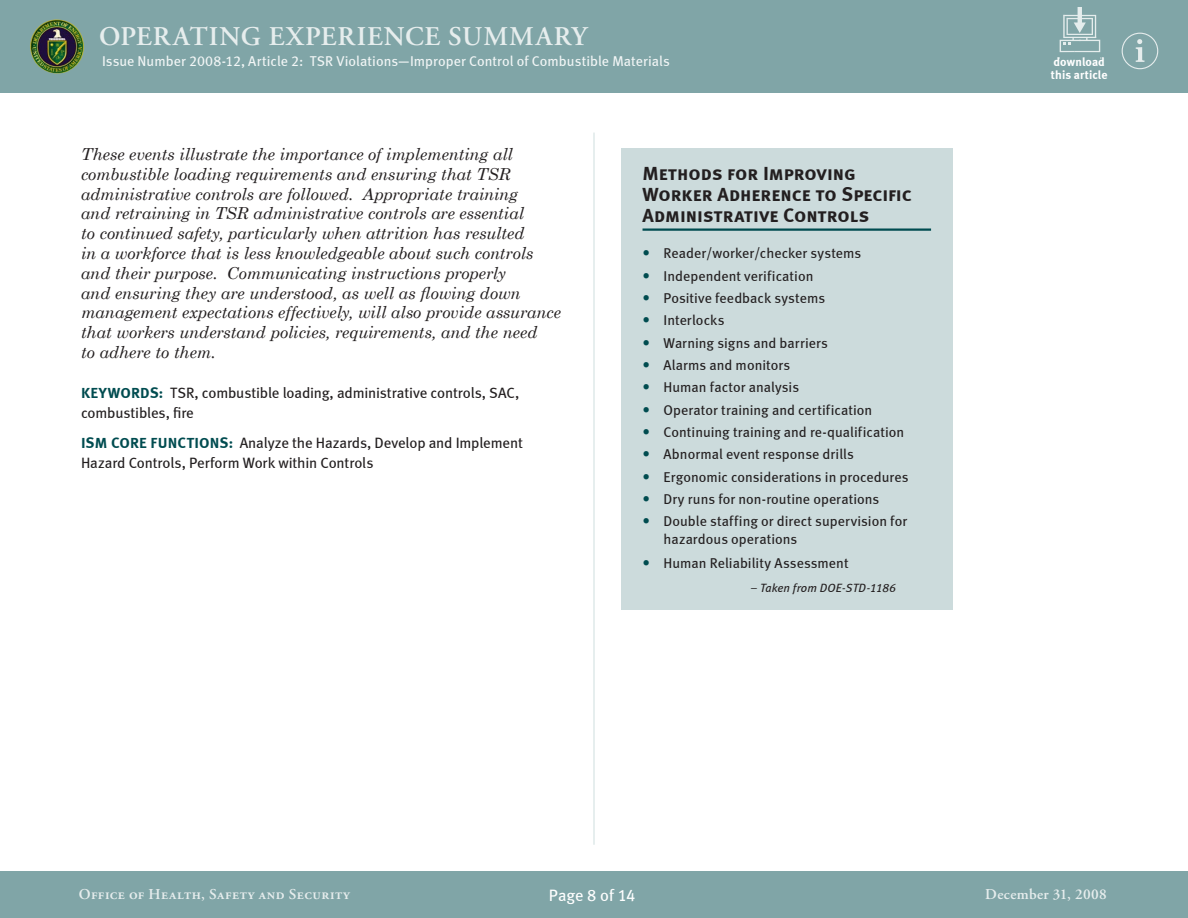
<style>
.page{position:relative;width:1188px;height:918px;background:#fff}
.page>*{position:absolute;margin:0;border:0;box-sizing:border-box;transform-origin:0 0}
.t1{font:600 27px "Adobe Garamond Pro";letter-spacing:.14em;color:#e6eded}
.t2{font:19.5px/21px "Meta Bold Caps";color:#231f20}
.t3{font:italic 16.5px/19.8px "Century Schoolbook";letter-spacing:-.01em;color:#231f20}
.t4{font:16.5px "Meta Book LF";color:#fff}
.t5{font:15px/19.8px "Meta Book LF";letter-spacing:-.01em;color:#231f20}
.t6{font:600 15px "Adobe Garamond Pro";letter-spacing:.03em;color:#e6eded}
.t7{font:14.25px/17.2px "Meta Book LF";letter-spacing:.005em;color:#231f20}
.t8{font:14.25px "Meta Book LF";letter-spacing:.005em;color:#f2f6f6}
.t9{font:italic 12px "Meta Book LF";letter-spacing:.01em;color:#231f20}
.t10{font:12px/13.5px "Meta Bold LF";letter-spacing:.01em;color:#fff}
.s1{font-family:"Meta Bold LF Caps";color:#004c50}
.s2{font-family:"Meta";font-size:15px;color:#004c50}
</style>
<div class="page">
<div style="left:0;top:0;width:1188px;height:92px;background:#80a5a7"></div>
<div style="left:0;top:872px;width:1188px;height:46px;background:#80a5a7"></div>
<img style="left:30px;top:19px;width:54px;height:54px">
<hr style="left:593px;top:133px;width:2px;height:711px;background:#dfe9e9">
<div style="left:621px;top:148px;width:332px;height:461px;background:#ccdbdc"></div>
<hr style="left:643px;top:228px;width:288px;height:3px;background:#004c50">
<hr style="left:1078px;top:8px;width:4px;height:16px;background:#e5eded">
<svg style="left:1060px;top:15px;width:40px;height:37px"></svg>
<div style="left:1122px;top:33px;width:36px;height:36px;border:1px solid #e6eded;border-radius:50%"></div>
<svg style="left:1136px;top:39px;width:8px;height:23px"></svg>
<h1 class="t1" style="left:99px;top:21px;width:487px">Operating Experience Summary</h1>
<p class="t8" style="left:102px;top:53px;width:570px">Issue Number 2008-12, Article 2: TSR Violations—Improper Control of Combustible Materials</p>
<p class="t10" style="left:1051px;top:55px;width:58px">download this article</p>
<p class="t3" style="left:81px;top:143px;width:482px">These events illustrate the importance of implementing all combustible loading requirements and ensuring that TSR administrative controls are followed. Appropriate training<br>and retraining in TSR administrative controls are essential<br>to continued safety, particularly when attrition has resulted<br>in a workforce that is less knowledgeable about such controls and their purpose. Communicating instructions properly<br>and ensuring they are understood, as well as flowing down management expectations effectively, will also provide assurance that workers understand policies, requirements, and the need<br>to adhere to them.</p>
<p class="t5" style="left:81px;top:383px;width:440px"><span class="s1">KEYWORDS:</span> TSR, combustible loading, administrative controls, SAC, combustibles, fire</p>
<p class="t5" style="left:81px;top:433px;width:443px"><span class="s1">ISM CORE FUNCTIONS:</span> Analyze the Hazards, Develop and Implement<br>Hazard Controls, Perform Work within Controls</p>
<p class="t2" style="left:643px;top:162px;width:271px">Methods for Improving<br>Worker Adherence to Specific<br>Administrative Controls</p>
<p class="t7" style="left:643px;top:245px;width:220px"><span class="s2">•</span> Reader/worker/checker systems</p>
<p class="t7" style="left:643px;top:267px;width:173px"><span class="s2">•</span> Independent verification</p>
<p class="t7" style="left:643px;top:289px;width:184px"><span class="s2">•</span> Positive feedback systems</p>
<p class="t7" style="left:643px;top:312px;width:84px"><span class="s2">•</span> Interlocks</p>
<p class="t7" style="left:643px;top:334px;width:187px"><span class="s2">•</span> Warning signs and barriers</p>
<p class="t7" style="left:643px;top:356px;width:149px"><span class="s2">•</span> Alarms and monitors</p>
<p class="t7" style="left:643px;top:379px;width:158px"><span class="s2">•</span> Human factor analysis</p>
<p class="t7" style="left:643px;top:401px;width:231px"><span class="s2">•</span> Operator training and certification</p>
<p class="t7" style="left:643px;top:423px;width:263px"><span class="s2">•</span> Continuing training and re-qualification</p>
<p class="t7" style="left:643px;top:446px;width:213px"><span class="s2">•</span> Abnormal event response drills</p>
<p class="t7" style="left:643px;top:468px;width:268px"><span class="s2">•</span> Ergonomic considerations in procedures</p>
<p class="t7" style="left:643px;top:490px;width:238px"><span class="s2">•</span> Dry runs for non-routine operations</p>
<p class="t7" style="left:664px;top:513px;width:245px;text-indent:-21px"><span class="s2">•</span> Double staffing or direct supervision for hazardous operations</p>
<p class="t7" style="left:643px;top:554px;width:208px"><span class="s2">•</span> Human Reliability Assessment</p>
<p class="t9" style="left:751px;top:581px;width:147px">– Taken from DOE-STD-1186</p>
<p class="t6" style="left:79px;top:886px;width:273px">Office of Health, Safety and Security</p>
<p class="t6" style="left:985px;top:886px;width:123px">December 31, 2008</p>
<p class="t4" style="left:549px;top:886px;width:88px">Page 8 of 14</p>
</div>
